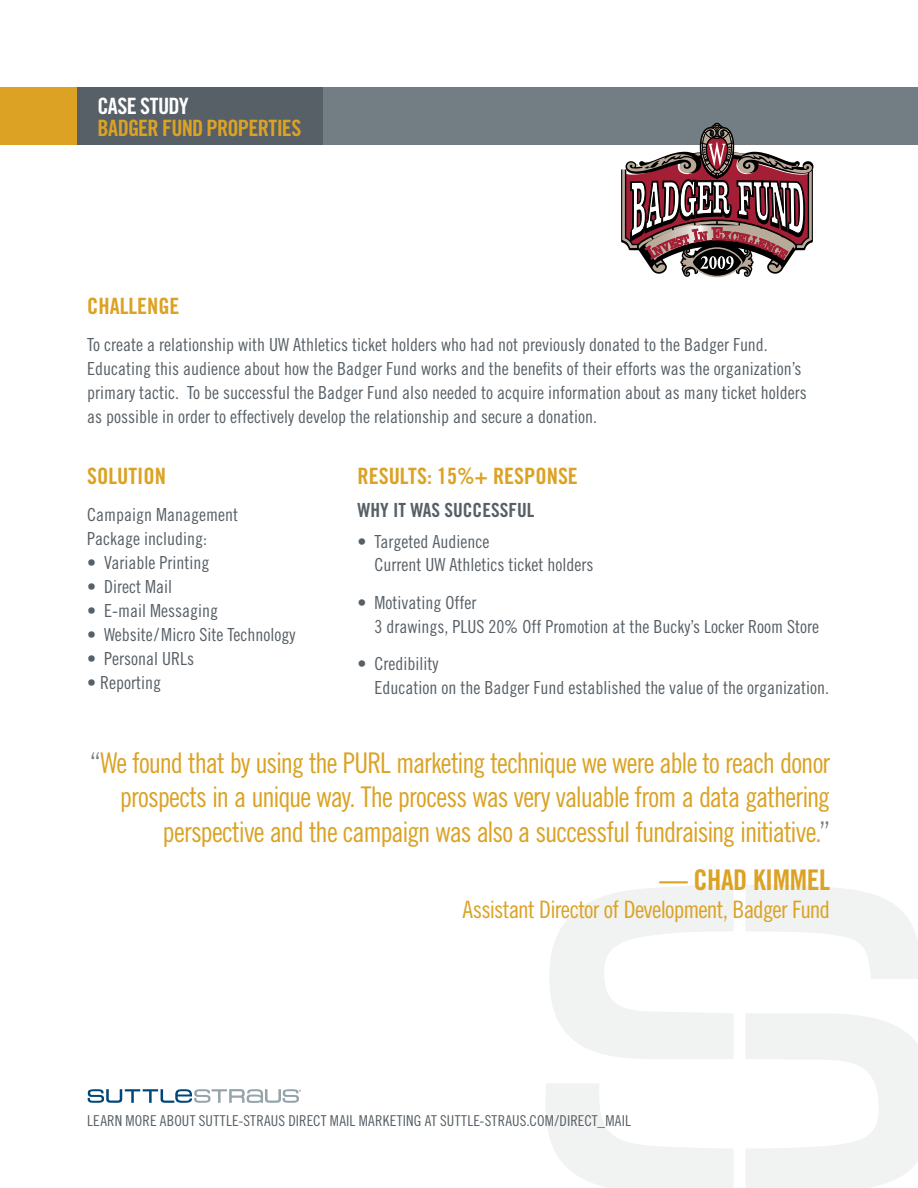
<style>
.page{position:relative;width:918px;height:1188px;background:#fff}
.page>*{position:absolute;margin:0;border:0;box-sizing:border-box;transform-origin:0 0}
.t1{font:28.5px/34.5px "Trade Gothic Cond Eighteen";letter-spacing:-.035em;color:#dba224;text-align:right}
.t2{font:28.5px "Trade Gothic Bold Cond Twenty";letter-spacing:-.015em;color:#dba224}
.t3{font:24px "Trade Gothic Cond Eighteen";letter-spacing:-.035em;color:#dba224}
.t4{font:22.5px "Trade Gothic Bold Cond Twenty";color:#dba224}
.t5{font:22.5px "Trade Gothic Bold Cond Twenty";letter-spacing:-.03em;color:#dba224}
.t6{font:22.5px "Trade Gothic Bold Cond Twenty";letter-spacing:-.03em;color:#fff}
.t7{font:19.5px "Trade Gothic Bold Cond Twenty";color:#576066}
.t8{font:18px/24px "Trade Gothic Cond Eighteen";color:#576066}
.t9{font:15px "Trade Gothic Cond Eighteen";letter-spacing:.015em;color:#576066}
.s1{color:#727d84}
</style>
<div class="page">
<svg style="left:746px;top:885px;width:172px;height:94px"></svg>
<svg style="left:746px;top:1014px;width:172px;height:174px"></svg>
<svg style="left:546px;top:1084px;width:187px;height:104px"></svg>
<svg style="left:549px;top:885px;width:184px;height:174px"></svg>
<svg style="left:88px;top:1089px;width:213px;height:14px"></svg>
<div style="left:247px;top:88px;width:671px;height:57px;background:#727d84"></div>
<div style="left:0;top:88px;width:322px;height:57px;background:#576066"></div>
<div style="left:0;top:88px;width:77px;height:57px;background:#dba224"></div>
<svg style="left:621px;top:87px;width:194px;height:191px"></svg>
<p class="t6" style="left:97px;top:92px;width:93px">CASE STUDY</p>
<p class="t5" style="left:97px;top:115px;width:205px">BADGER FUND PROPERTIES</p>
<p class="t4" style="left:87px;top:292px;width:94px">CHALLENGE</p>
<p class="t8" style="left:87px;top:332px;width:721px">To create a relationship with UW Athletics ticket holders who had not previously donated to the Badger Fund.<br>Educating this audience about how the Badger Fund works and the benefits of their efforts was the organization’s primary tactic. To be successful the Badger Fund also needed to acquire information about as many ticket holders as possible in order to effectively develop the relationship and secure a donation.</p>
<p class="t4" style="left:87px;top:462px;width:80px">SOLUTION</p>
<p class="t8" style="left:87px;top:503px;width:152px">Campaign Management<br>Package including:</p>
<p class="t8" style="left:87px;top:551px;width:124px">• Variable Printing</p>
<p class="t8" style="left:87px;top:575px;width:86px">• Direct Mail</p>
<p class="t8" style="left:87px;top:599px;width:132px">• E-mail Messaging</p>
<p class="t8" style="left:87px;top:623px;width:210px">• Website/Micro Site Technology</p>
<p class="t8" style="left:87px;top:647px;width:108px">• Personal URLs</p>
<p class="t8" style="left:87px;top:671px;width:75px">• Reporting</p>
<p class="t4" style="left:357px;top:462px;width:222px">RESULTS: 15%+ RESPONSE</p>
<p class="t7" style="left:357px;top:498px;width:178px">WHY IT WAS SUCCESSFUL</p>
<p class="t8" style="left:374px;top:529px;width:220px;text-indent:-17px">• Targeted Audience<br>Current UW Athletics ticket holders</p>
<p class="t8" style="left:374px;top:590px;width:446px;text-indent:-17px">• Motivating Offer<br>3 drawings, PLUS 20% Off Promotion at the Bucky’s Locker Room Store</p>
<p class="t8" style="left:374px;top:652px;width:456px;text-indent:-17px">• Credibility<br>Education on the Badger Fund established the value of the organization.</p>
<h1 class="t1" style="left:90px;top:745px;width:742px"><span class="s1">“</span>We found that by using the PURL marketing technique we were able to reach donor prospects in a unique way. The process was very valuable from a data gathering perspective and the campaign was also a successful fundraising initiative.<span class="s1">”</span></h1>
<h1 class="t2" style="left:660px;top:862px;width:172px">— CHAD KIMMEL</h1>
<h2 class="t3" style="left:463px;top:895px;width:369px">Assistant Director of Development, Badger Fund</h2>
<p class="t9" style="left:87px;top:1112px;width:545px">LEARN MORE ABOUT SUTTLE-STRAUS DIRECT MAIL MARKETING AT SUTTLE-STRAUS.COM/DIRECT_MAIL</p>
</div>
